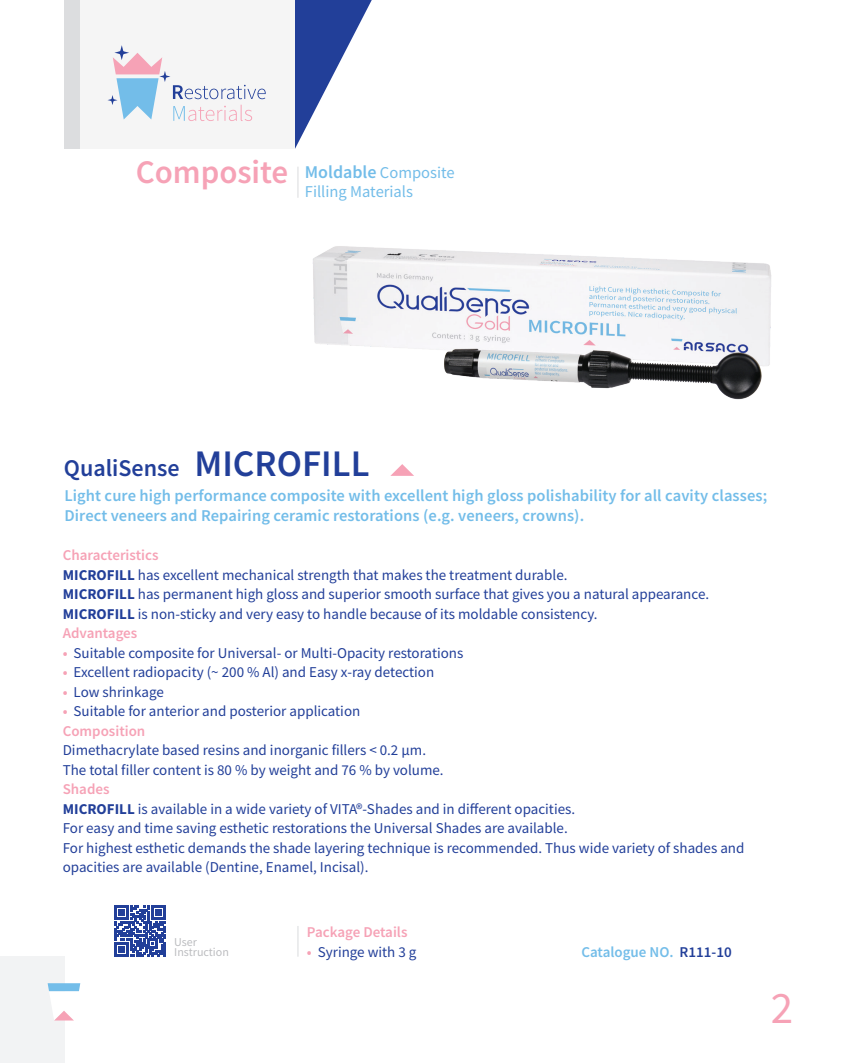
<style>
.page{position:relative;width:851px;height:1063px;background:#fff}
.page>*{position:absolute;margin:0;border:0;box-sizing:border-box;transform-origin:0 0}
.t1{font:45px "Source Sans Pro";color:#f6a2b6}
.t2{font:600 37.5px "Source Sans Pro";color:#223f99}
.t3{font:600 33px "Source Sans Pro";color:#f6a2b6}
.t4{font:600 24px "Source Sans Pro";color:#223f99}
.t5{font:600 16.5px/19.5px "Source Sans Pro";letter-spacing:.005em;color:#73bde9}
.t6{font:16.5px "Source Sans Pro";color:#73bde9}
.t7{font:15px/19.5px "Source Sans Pro";color:#223f99}
.t8{font:600 15px "Source Sans Pro";color:#f6a2b6}
.t9{font:600 15px "Source Sans Pro";color:#73bde9}
.t10{font:12px/10.5px "Source Sans Pro";color:#bcbdc0}
.s1{font-weight:600;font-size:18px}
.s2{font-weight:700}
.s3{font-weight:600;color:#f6a2b6}
.s4{color:#223f99}
</style>
<div class="page">
<div style="left:0;top:957px;width:64px;height:106px;background:#f2f3f4"></div>
<svg style="left:48px;top:983px;width:32px;height:38px"></svg>
<div style="left:64px;top:0;width:16px;height:149px;background:#dcdddf"></div>
<div style="left:80px;top:0;width:215px;height:149px;background:#f5f5f5"></div>
<svg style="left:107px;top:45px;width:159px;height:76px"></svg>
<svg style="left:295px;top:0;width:77px;height:149px"></svg>
<hr style="left:297px;top:167px;width:1px;height:31px;background:#dcdddf">
<hr style="left:297px;top:926px;width:1px;height:31px;background:#dcdddf">
<img style="left:313px;top:246px;width:458px;height:154px">
<svg style="left:390px;top:464px;width:24px;height:12px"></svg>
<svg style="left:114px;top:905px;width:52px;height:52px"></svg>
<p class="t3" style="left:136px;top:150px;width:154px">Composite</p>
<p class="t6" style="left:305px;top:162px;width:151px"><span class="s1">Moldable</span> Composite</p>
<p class="t6" style="left:305px;top:181px;width:110px">Filling Materials</p>
<p class="t4" style="left:64px;top:452px;width:117px">QualiSense</p>
<p class="t2" style="left:194px;top:439px;width:176px">MICROFILL</p>
<p class="t5" style="left:64px;top:486px;width:704px">Light cure high performance composite with excellent high gloss polishability for all cavity classes;<br>Direct veneers and Repairing ceramic restorations (e.g. veneers, crowns).</p>
<p class="t8" style="left:63px;top:546px;width:97px">Characteristics</p>
<p class="t7" style="left:63px;top:565px;width:506px"><span class="s2">MICROFILL</span> has excellent mechanical strength that makes the treatment durable.</p>
<p class="t7" style="left:63px;top:585px;width:648px"><span class="s2">MICROFILL</span> has permanent high gloss and superior smooth surface that gives you a natural appearance.</p>
<p class="t7" style="left:63px;top:604px;width:536px"><span class="s2">MICROFILL</span> is non-sticky and very easy to handle because of its moldable consistency.</p>
<p class="t8" style="left:63px;top:624px;width:76px">Advantages</p>
<p class="t7" style="left:63px;top:643px;width:402px"><span class="s3">•</span> Suitable composite for Universal- or Multi-Opacity restorations</p>
<p class="t7" style="left:63px;top:663px;width:373px"><span class="s3">•</span> Excellent radiopacity (~ 200 % Al) and Easy x-ray detection</p>
<p class="t7" style="left:63px;top:682px;width:102px"><span class="s3">•</span> Low shrinkage</p>
<p class="t7" style="left:63px;top:702px;width:299px"><span class="s3">•</span> Suitable for anterior and posterior application</p>
<p class="t8" style="left:63px;top:721px;width:84px">Composition</p>
<p class="t7" style="left:63px;top:741px;width:365px">Dimethacrylate based resins and inorganic fillers &lt; 0.2 µm.</p>
<p class="t7" style="left:63px;top:760px;width:382px">The total filler content is 80 % by weight and 76 % by volume.</p>
<p class="t8" style="left:63px;top:780px;width:48px">Shades</p>
<p class="t7" style="left:63px;top:799px;width:514px"><span class="s2">MICROFILL</span> is available in a wide variety of VITA®-Shades and in different opacities.</p>
<p class="t7" style="left:63px;top:819px;width:506px">For easy and time saving esthetic restorations the Universal Shades are available.</p>
<p class="t7" style="left:63px;top:838px;width:683px">For highest esthetic demands the shade layering technique is recommended. Thus wide variety of shades and opacities are available (Dentine, Enamel, Incisal).</p>
<p class="t10" style="left:174px;top:936px;width:56px">User<br>Instruction</p>
<p class="t8" style="left:307px;top:922px;width:102px">Package Details</p>
<p class="t7" style="left:307px;top:942px;width:111px"><span class="s3">•</span> Syringe with 3 g</p>
<p class="t9" style="left:581px;top:942px;width:152px">Catalogue NO. <span class="s4">R111-10</span></p>
<h1 class="t1" style="left:770px;top:980px;width:24px">2</h1>
</div>
